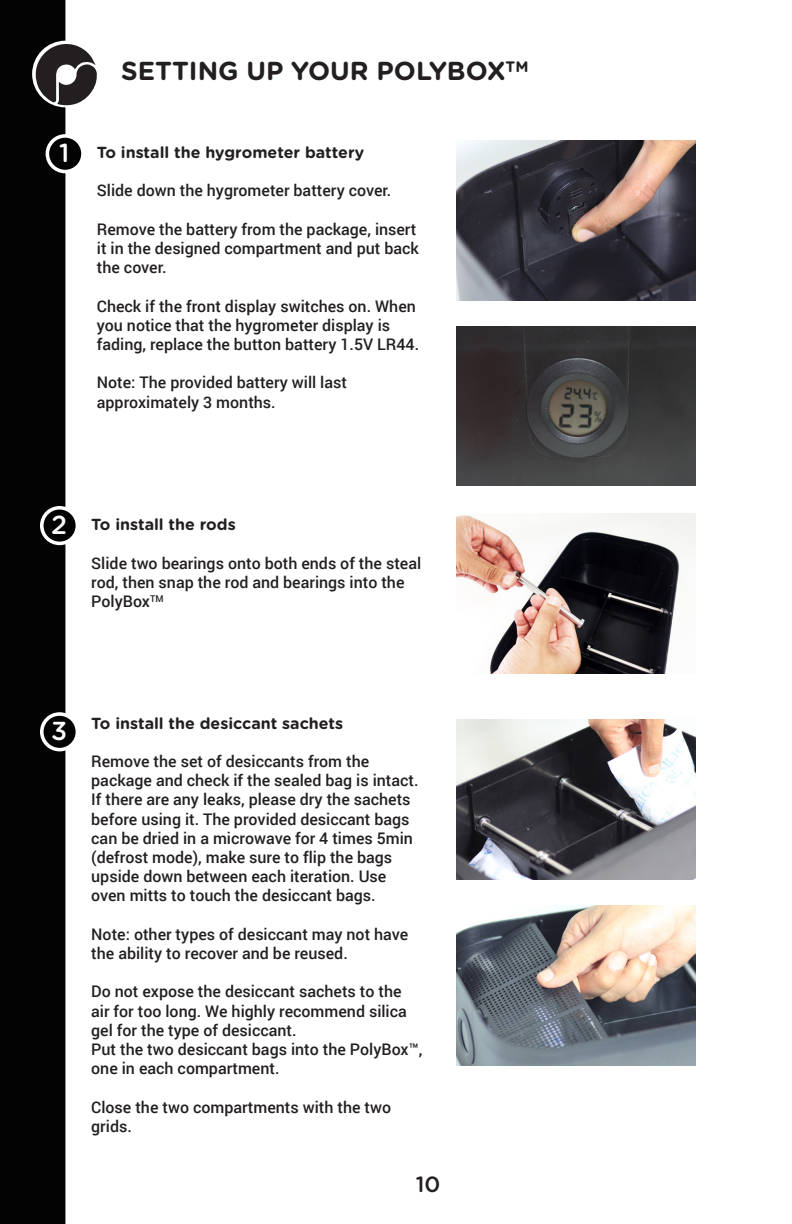
<style>
.page{position:relative;width:792px;height:1224px;background:#fff}
.page>*{position:absolute;margin:0;border:0;box-sizing:border-box;transform-origin:0 0}
.t1{font:700 26px "Gotham Rounded";color:#231f20}
.t2{font:500 26px "Gotham Rounded";color:#fff}
.t3{font:500 22px "Gotham Rounded";color:#231f20}
.t4{font:500 16px/19.2px "Roboto";color:#231f20}
.t5{font:700 16px "Gotham Rounded";color:#231f20}
</style>
<div class="page">
<div style="left:0;top:0;width:65px;height:1224px;background:#030303"></div>
<svg style="left:36px;top:44px;width:61px;height:61px"></svg>
<img style="left:456px;top:140px;width:240px;height:160px">
<img style="left:456px;top:326px;width:240px;height:159px">
<img style="left:456px;top:514px;width:240px;height:159px">
<img style="left:456px;top:720px;width:240px;height:160px">
<img style="left:456px;top:905px;width:240px;height:160px">
<div style="left:46px;top:134px;width:39px;height:39px;background:#fff;border-radius:50%"></div>
<div style="left:49px;top:138px;width:32px;height:32px;background:#030303;border-radius:50%"></div>
<svg style="left:40px;top:506px;width:39px;height:39px"></svg>
<div style="left:44px;top:510px;width:32px;height:32px;background:#030303;border-radius:50%"></div>
<svg style="left:40px;top:712px;width:39px;height:39px"></svg>
<div style="left:44px;top:716px;width:32px;height:32px;background:#030303;border-radius:50%"></div>
<p class="t2" style="left:59px;top:134px;width:12px">1</p>
<p class="t1" style="left:121px;top:52px;width:409px">SETTING UP YOUR POLYBOX<sup>TM</sup></p>
<p class="t5" style="left:97px;top:141px;width:269px">To install the hygrometer battery</p>
<p class="t4" style="left:97px;top:180px;width:296px">Slide down the hygrometer battery cover.</p>
<p class="t4" style="left:97px;top:219px;width:324px">Remove the battery from the package, insert it in the designed compartment and put back the cover.</p>
<p class="t4" style="left:97px;top:296px;width:324px">Check if the front display switches on. When you notice that the hygrometer display is fading, replace the button battery 1.5V LR44.</p>
<p class="t4" style="left:97px;top:372px;width:252px">Note: The provided battery will last approximately 3 months.</p>
<p class="t2" style="left:51px;top:506px;width:17px">2</p>
<p class="t5" style="left:91px;top:513px;width:146px">To install the rods</p>
<p class="t4" style="left:91px;top:553px;width:331px">Slide two bearings onto both ends of the steal rod, then snap the rod and bearings into the<br>PolyBox<sup>TM</sup></p>
<p class="t2" style="left:51px;top:712px;width:18px">3</p>
<p class="t5" style="left:91px;top:711px;width:254px">To install the desiccant sachets</p>
<p class="t4" style="left:91px;top:751px;width:329px">Remove the set of desiccants from the package and check if the sealed bag is intact.<br>If there are any leaks, please dry the sachets before using it. The provided desiccant bags can be dried in a microwave for 4 times 5min (defrost mode), make sure to flip the bags upside down between each iteration. Use oven mitts to touch the desiccant bags.</p>
<p class="t4" style="left:91px;top:924px;width:319px">Note: other types of desiccant may not have the ability to recover and be reused.</p>
<p class="t4" style="left:91px;top:982px;width:317px">Do not expose the desiccant sachets to the air for too long. We highly recommend silica gel for the type of desiccant.</p>
<p class="t4" style="left:91px;top:1039px;width:333px">Put the two desiccant bags into the PolyBox™, one in each compartment.</p>
<p class="t4" style="left:91px;top:1097px;width:301px">Close the two compartments with the two grids.</p>
<h2 class="t3" style="left:416px;top:1169px;width:26px">10</h2>
</div>
